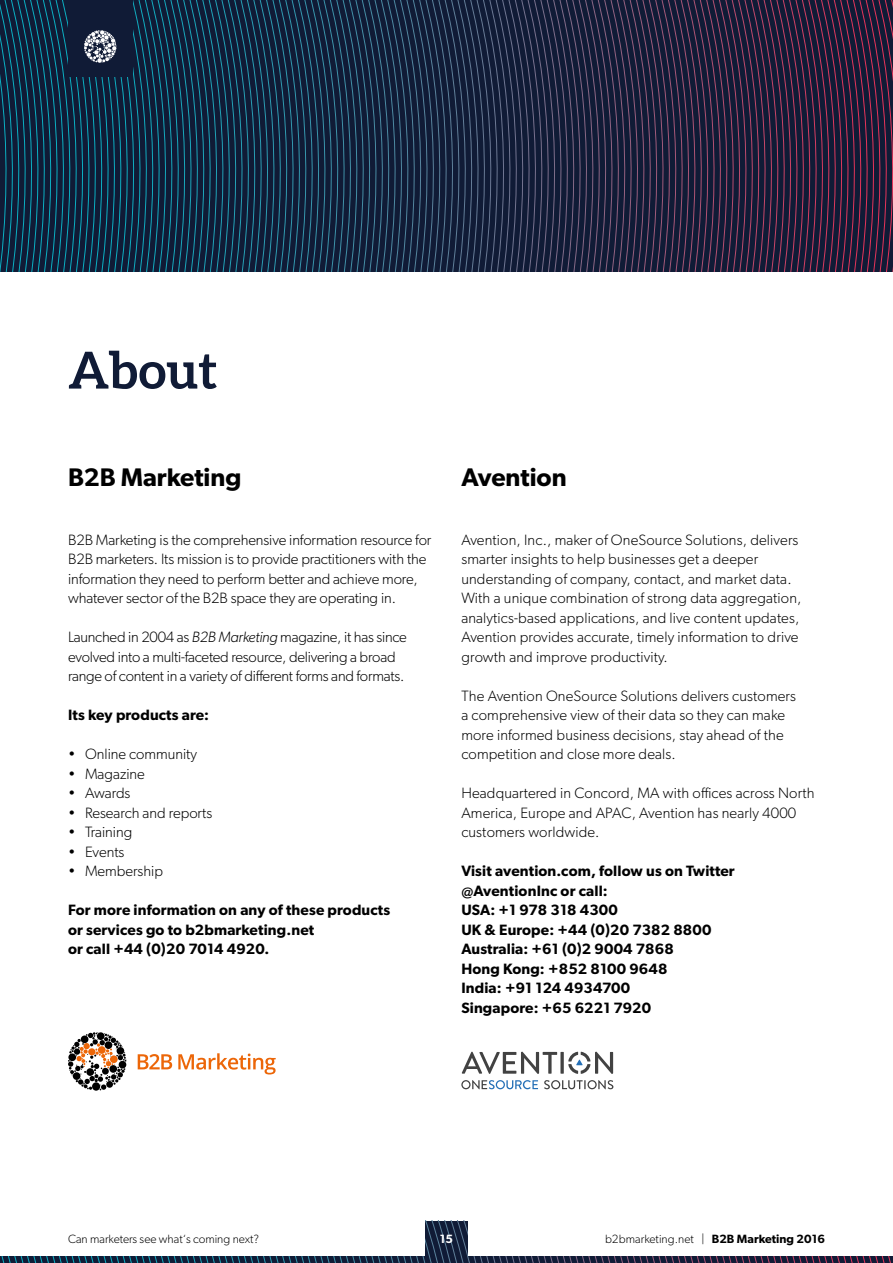
<style>
.page{position:relative;width:893px;height:1263px;background:#fff}
.page>*{position:absolute;margin:0;border:0;box-sizing:border-box;transform-origin:0 0}
.t1{font:700 51px "Aleo";color:#101b36}
.t2{font:600 25.5px "Gibson";color:#000}
.t3{font:300 15px/19.5px "Gibson";letter-spacing:.01em;color:#000}
.t4{font:600 15px/19.5px "Gibson";letter-spacing:.01em;color:#000}
.t5{font:300 15px/19.5px "Gibson";letter-spacing:-.015em;color:#000}
.t6{font:300 12px "Gibson";color:#000}
.t7{font:600 12px "Gibson";color:#fff}
.s1{font-style:italic}
.s2{font-weight:600}
</style>
<div class="page">
<svg style="left:0;top:1221px;width:893px;height:42px"></svg>
<svg style="left:462px;top:1052px;width:95px;height:22px"></svg>
<svg style="left:560px;top:1052px;width:4px;height:22px"></svg>
<svg style="left:568px;top:1052px;width:45px;height:22px"></svg>
<svg style="left:461px;top:1080px;width:77px;height:9px"></svg>
<svg style="left:544px;top:1080px;width:69px;height:9px"></svg>
<svg style="left:68px;top:1032px;width:58px;height:58px"></svg>
<div style="left:110px;top:1055px;width:8px;height:8px;background:#ec6608;border-radius:50%"></div>
<div style="left:88px;top:1048px;width:7px;height:7px;background:#ec6608;border-radius:50%"></div>
<div style="left:83px;top:1043px;width:7px;height:6px;background:#ec6608;border-radius:50%"></div>
<svg style="left:138px;top:1054px;width:34px;height:15px"></svg>
<svg style="left:178px;top:1053px;width:98px;height:21px"></svg>
<svg style="left:0;top:0;width:893px;height:272px;background:#1d2944"></svg>
<h1 class="t1" style="left:68px;top:341px;width:151px">About</h1>
<h2 class="t2" style="left:68px;top:462px;width:175px">B2B Marketing</h2>
<h2 class="t2" style="left:461px;top:462px;width:107px">Avention</h2>
<p class="t3" style="left:68px;top:529px;width:365px">B2B Marketing is the comprehensive information resource for B2B marketers. Its mission is to provide practitioners with the information they need to perform better and achieve more, whatever sector of the B2B space they are operating in.</p>
<p class="t5" style="left:68px;top:627px;width:340px">Launched in 2004 as <span class="s1">B2B Marketing</span> magazine, it has since evolved into a multi-faceted resource, delivering a broad range of content in a variety of different forms and formats.</p>
<p class="t4" style="left:68px;top:705px;width:143px">Its key products are:</p>
<p class="t3" style="left:68px;top:744px;width:130px">• Online community</p>
<p class="t3" style="left:68px;top:763px;width:78px">• Magazine</p>
<p class="t3" style="left:68px;top:783px;width:64px">• Awards</p>
<p class="t3" style="left:68px;top:802px;width:146px">• Research and reports</p>
<p class="t3" style="left:68px;top:822px;width:66px">• Training</p>
<p class="t3" style="left:68px;top:841px;width:58px">• Events</p>
<p class="t3" style="left:68px;top:861px;width:96px">• Membership</p>
<p class="t4" style="left:68px;top:900px;width:324px">For more information on any of these products or services go to b2bmarketing.net<br>or call +44 (0)20 7014 4920.</p>
<p class="t3" style="left:461px;top:529px;width:342px">Avention, Inc., maker of OneSource Solutions, delivers smarter insights to help businesses get a deeper understanding of company, contact, and market data.<br>With a unique combination of strong data aggregation, analytics-based applications, and live content updates, Avention provides accurate, timely information to drive growth and improve productivity.</p>
<p class="t3" style="left:461px;top:685px;width:336px">The Avention OneSource Solutions delivers customers a comprehensive view of their data so they can make more informed business decisions, stay ahead of the competition and close more deals.</p>
<p class="t3" style="left:461px;top:783px;width:355px">Headquartered in Concord, MA with offices across North<br>America, Europe and APAC, Avention has nearly 4000 customers worldwide.</p>
<p class="t4" style="left:461px;top:861px;width:275px">Visit avention.com, follow us on Twitter @AventionInc or call:<br>USA: +1 978 318 4300<br>UK &amp; Europe: +44 (0)20 7382 8800<br>Australia: +61 (0)2 9004 7868<br>Hong Kong: +852 8100 9648<br>India: +91 124 4934700<br>Singapore: +65 6221 7920</p>
<p class="t6" style="left:68px;top:1232px;width:193px">Can marketers see what‘s coming next?</p>
<p class="t7" style="left:440px;top:1232px;width:15px">15</p>
<p class="t6" style="left:605px;top:1232px;width:221px">b2bmarketing.net | <span class="s2">B2B Marketing 2016</span></p>
</div>
